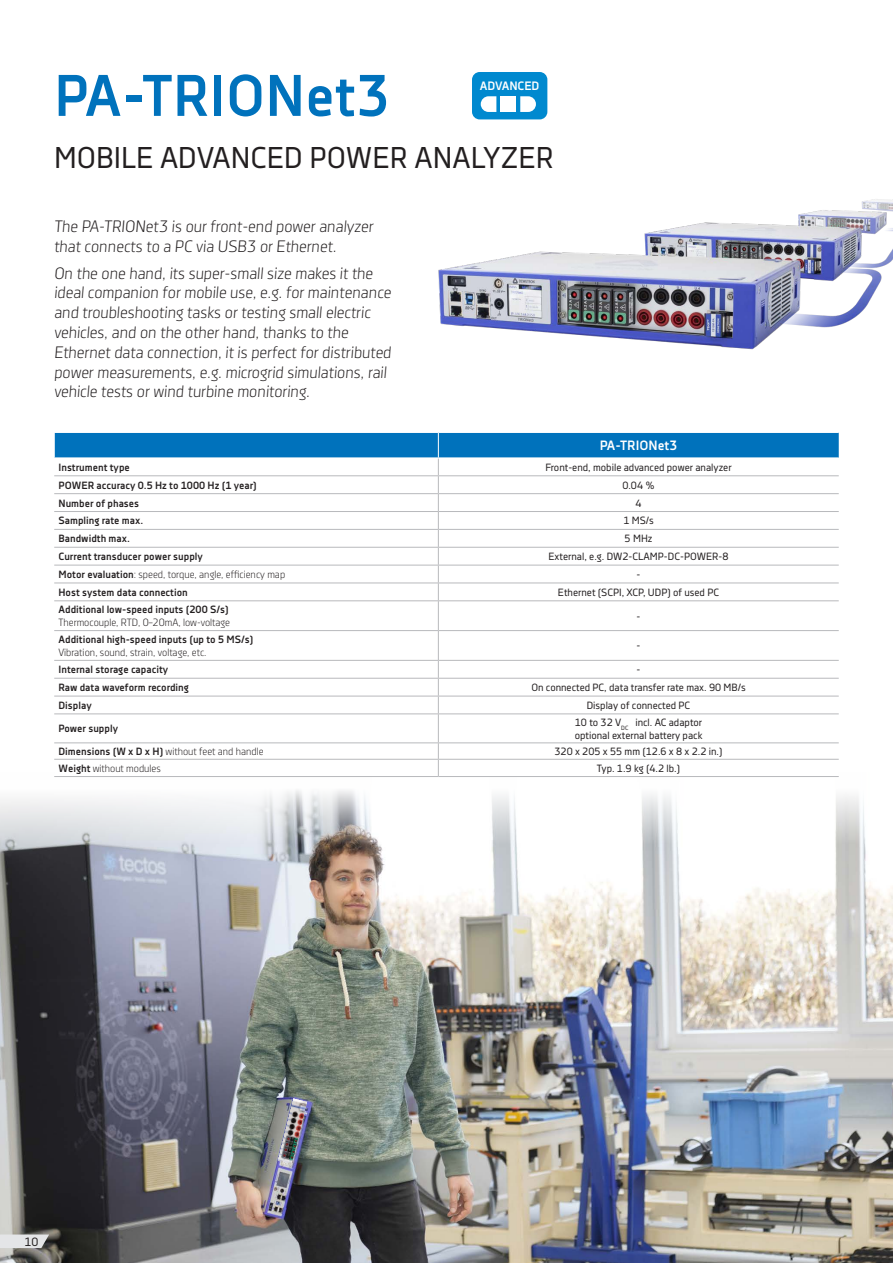
<style>
.page{position:relative;width:893px;height:1263px;background:#fff}
.page>*{position:absolute;margin:0;border:0;box-sizing:border-box;transform-origin:0 0}
.t1{font:700 58.5px "Decima Nova Pro";color:#0072bc}
.t2{font:30px "Decima Nova Pro";color:#231f20}
.Introduction{font:16.5px/19.8px "Decima Nova Pro Lt";color:#231f20}
.table_headline{font:700 13.5px "Decima Nova Pro";color:#fff}
.table_cont____Image_descr{font:700 12.15px "Decima Nova Pro";letter-spacing:-.01em;color:#fff}
.t3{font:12px "Decima Nova Pro";color:#231f20}
.table_1__column{font:700 10.5px "Decima Nova Pro";color:#231f20}
.table_content{font:10.5px "Decima Nova Pro";color:#231f20}
.table_1__column-2{font:10.5px "Decima Nova Pro Lt";color:#231f20}
.s1{font-family:"Decima Nova Pro";font-weight:700}
</style>
<div class="page">
<img style="left:438px;top:199px;width:455px;height:151px">
<img style="left:0;top:790px;width:893px;height:473px">
<img style="left:277px;top:1098px;width:30px;height:66px">
<hr style="left:54px;top:776px;width:384px;height:1px;background:#b8b9bc">
<hr style="left:438px;top:776px;width:401px;height:1px;background:#b8b9bc">
<svg style="left:54px;top:433px;width:785px;height:343px"></svg>
<hr style="left:54px;top:458px;width:384px;height:1px;background:#fff">
<hr style="left:438px;top:458px;width:401px;height:1px;background:#fff">
<hr style="left:54px;top:475px;width:384px;height:1px;background:#b8b9bc">
<hr style="left:438px;top:475px;width:401px;height:1px;background:#b8b9bc">
<div style="left:472px;top:72px;width:75px;height:47px;background:#0089cf;border-radius:8px"></div>
<svg style="left:520px;top:96px;width:16px;height:16px"></svg>
<svg style="left:481px;top:96px;width:15px;height:16px"></svg>
<div style="left:500px;top:96px;width:16px;height:16px;background:#fff"></div>
<svg style="left:0;top:1234px;width:49px;height:14px"></svg>
<h1 class="t1" style="left:54px;top:62px;width:337px">PA-TRIONet3</h1>
<h3 class="t2" style="left:54px;top:141px;width:501px">MOBILE ADVANCED POWER ANALYZER</h3>
<p class="table_cont____Image_descr" style="left:480px;top:78px;width:61px">ADVANCED</p>
<p class="Introduction" style="left:54px;top:216px;width:322px">The PA-TRIONet3 is our front-end power analyzer that connects to a PC via USB3 or Ethernet.</p>
<p class="Introduction" style="left:54px;top:263px;width:340px">On the one hand, its super-small size makes it the ideal companion for mobile use, e.g. for maintenance and troubleshooting tasks or testing small electric vehicles, and on the other hand, thanks to the Ethernet data connection, it is perfect for distributed power measurements, e.g. microgrid simulations, rail vehicle tests or wind turbine monitoring.</p>
<p class="table_headline" style="left:600px;top:438px;width:79px">PA-TRIONet3</p>
<p class="table_1__column" style="left:58px;top:461px;width:73px">Instrument type</p>
<p class="table_content" style="left:545px;top:461px;width:188px">Front-end, mobile advanced power analyzer</p>
<p class="table_1__column" style="left:58px;top:479px;width:200px">POWER accuracy 0.5 Hz to 1000 Hz (1 year)</p>
<p class="table_content" style="left:622px;top:479px;width:34px">0.04 %</p>
<p class="table_1__column" style="left:58px;top:497px;width:82px">Number of phases</p>
<p class="table_content" style="left:635px;top:497px;width:8px">4</p>
<p class="table_1__column" style="left:58px;top:515px;width:86px">Sampling rate max.</p>
<p class="table_content" style="left:623px;top:515px;width:32px">1 MS/s</p>
<p class="table_1__column" style="left:58px;top:533px;width:73px">Bandwidth max.</p>
<p class="table_content" style="left:625px;top:533px;width:29px">5 MHz</p>
<p class="table_1__column" style="left:58px;top:550px;width:146px">Current transducer power supply</p>
<p class="table_content" style="left:549px;top:550px;width:181px">External, e.g. DW2-CLAMP-DC-POWER-8</p>
<p class="table_1__column-2" style="left:58px;top:568px;width:228px"><span class="s1">Motor evaluation</span>: speed, torque, angle, efficiency map</p>
<p class="table_content" style="left:637px;top:568px;width:5px">-</p>
<p class="table_1__column" style="left:58px;top:586px;width:131px">Host system data connection</p>
<p class="table_content" style="left:558px;top:586px;width:163px">Ethernet (SCPI, XCP, UDP) of used PC</p>
<p class="table_1__column" style="left:58px;top:604px;width:172px">Additional low-speed inputs (200 S/s)</p>
<p class="table_1__column-2" style="left:58px;top:616px;width:173px">Thermocouple, RTD, 0–20mA, low-voltage</p>
<p class="table_content" style="left:637px;top:610px;width:5px">-</p>
<p class="table_1__column" style="left:58px;top:633px;width:197px">Additional high-speed inputs (up to 5 MS/s)</p>
<p class="table_1__column-2" style="left:58px;top:646px;width:150px">Vibration, sound, strain, voltage, etc.</p>
<p class="table_content" style="left:637px;top:640px;width:5px">-</p>
<p class="table_1__column" style="left:58px;top:664px;width:111px">Internal storage capacity</p>
<p class="table_content" style="left:637px;top:664px;width:5px">-</p>
<p class="table_1__column" style="left:58px;top:681px;width:132px">Raw data waveform recording</p>
<p class="table_content" style="left:531px;top:681px;width:216px">On connected PC, data transfer rate max. 90 MB/s</p>
<p class="table_1__column" style="left:58px;top:699px;width:35px">Display</p>
<p class="table_content" style="left:587px;top:699px;width:105px">Display of connected PC</p>
<p class="table_1__column" style="left:58px;top:723px;width:61px">Power supply</p>
<p class="table_content" style="left:575px;top:716px;width:129px">10 to 32 V<sub>DC</sub> incl. AC adaptor</p>
<p class="table_content" style="left:575px;top:729px;width:129px">optional external battery pack</p>
<p class="table_1__column-2" style="left:58px;top:745px;width:207px"><span class="s1">Dimensions (W x D x H)</span> without feet and handle</p>
<p class="table_content" style="left:554px;top:745px;width:170px">320 x 205 x 55 mm (12.6 x 8 x 2.2 in.)</p>
<p class="table_1__column-2" style="left:58px;top:762px;width:104px"><span class="s1">Weight</span> without modules</p>
<p class="table_content" style="left:597px;top:762px;width:85px">Typ. 1.9 kg (4.2 lb.)</p>
<p class="t3" style="left:25px;top:1234px;width:15px">10</p>
</div>
